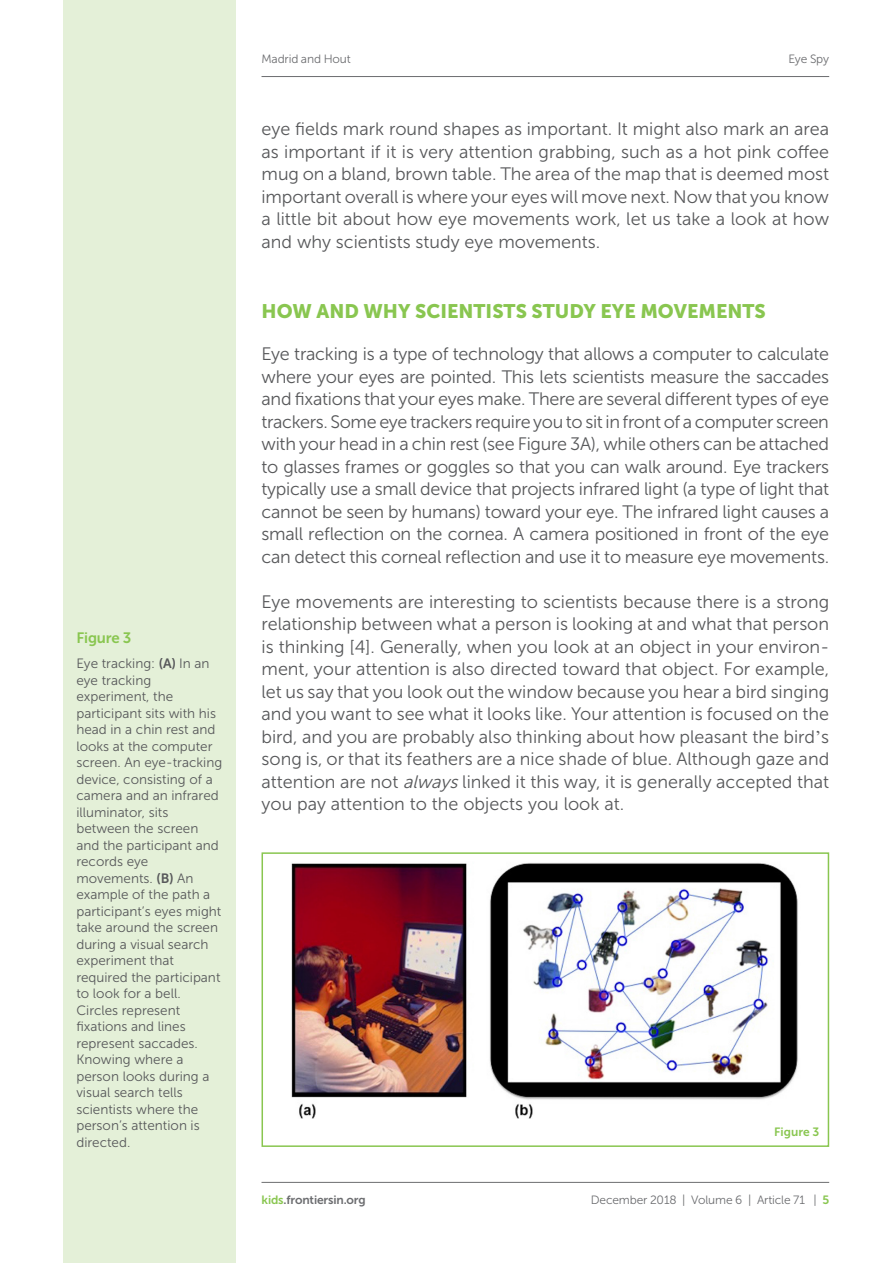
<style>
.page{position:relative;width:893px;height:1263px;background:#fff}
.page>*{position:absolute;margin:0;border:0;box-sizing:border-box;transform-origin:0 0}
.ART_kids_tx_title1{font:19.5px "Museo Sans 900";color:#89c650}
.ART_kids_tx{font:18px/22.5px "Museo Sans 300";color:#57585a;text-align:justify}
.ART_kids_title5{font:15px "Museo Sans 700";letter-spacing:-.01em;color:#89c650}
.REF_kids_tx_2{font:13.5px/16.5px "Museo Sans 300";color:#57585a}
.t1{font:12px "Museo Sans 300";letter-spacing:-.015em;color:#6c6d70}
.t2{font:12px "Museo Sans 700";letter-spacing:-.01em;color:#6c6d70}
.t3{font:12px "Museo Sans 700";color:#89c650}
.s1{font-family:"Museo Sans 700"}
.s2{font-family:"Times New Roman"}
.s3{font-style:italic}
.s4{color:#89c650}
.s5{font-family:"Museo Sans 700";color:#89c650}
</style>
<div class="page">
<hr style="left:261px;top:76px;width:568px;height:1px;background:#6c6d70">
<div style="left:64px;top:0;width:172px;height:1263px;background:#e4f0d8"></div>
<hr style="left:261px;top:1182px;width:568px;height:1px;background:#6c6d70">
<div style="left:261px;top:852px;width:568px;height:295px;background:#fff;border:2px solid #89c650"></div>
<img style="left:291px;top:863px;width:507px;height:255px">
<p class="ART_kids_title5" style="left:76px;top:629px;width:56px">Figure 3</p>
<p class="REF_kids_tx_2" style="left:76px;top:655px;width:147px">Eye tracking: <span class="s1">(A)</span> In an eye tracking experiment, the participant sits with his head in a chin rest and looks at the computer screen. An eye-tracking device, consisting of a camera and an infrared illuminator, sits between the screen and the participant and records eye movements. <span class="s1">(B)</span> An example of the path a participant’s eyes might take around the screen during a visual search experiment that required the participant to look for a bell.<br>Circles represent fixations and lines represent saccades.<br>Knowing where a person looks during a visual search tells scientists where the person’s attention is directed.</p>
<p class="t1" style="left:261px;top:52px;width:91px">Madrid and Hout</p>
<p class="t1" style="left:788px;top:52px;width:42px">Eye Spy</p>
<p class="ART_kids_tx" style="left:261px;top:118px;width:569px">eye fields mark round shapes as important. It might also mark an area as important if it is very attention grabbing, such as a hot pink coffee mug on a bland, brown table. The area of the map that is deemed most important overall is where your eyes will move next. Now that you know a little bit about how eye movements work, let us take a look at how and why scientists study eye movements.</p>
<p class="ART_kids_tx_title1" style="left:261px;top:300px;width:506px">HOW AND WHY SCIENTISTS STUDY EYE MOVEMENTS</p>
<p class="ART_kids_tx" style="left:261px;top:343px;width:569px">Eye tracking is a type of technology that allows a computer to calculate where your eyes are pointed. This lets scientists measure the saccades and fixations that your eyes make. There are several different types of eye trackers. Some eye trackers require you to sit in front of a computer screen with your head in a chin rest (see Figure 3A), while others can be attached to glasses frames or goggles so that you can walk around. Eye trackers typically use a small device that projects infrared light (a type of light that cannot be seen by humans) toward your eye. The infrared light causes a small reflection on the cornea. A camera positioned in front of the eye can detect this corneal reflection and use it to measure eye movements.</p>
<p class="ART_kids_tx" style="left:261px;top:590px;width:569px">Eye movements are interesting to scientists because there is a strong relationship between what a person is looking at and what that person is thinking [4]. Generally, when you look at an object in your environ&shy;ment, your attention is also directed toward that object. For example, let us say that you look out the window because you hear a bird singing and you want to see what it looks like. Your attention is focused on the bird, and you are probably also thinking about how pleasant the bird<span class="s2">’</span>s song is, or that its feathers are a nice shade of blue. Although gaze and attention are not <span class="s3">always</span>linked it this way, it is generally accepted that you pay attention to the objects you look at.</p>
<p class="t3" style="left:774px;top:1125px;width:47px">Figure 3</p>
<p class="t2" style="left:261px;top:1193px;width:106px"><span class="s4">kids</span>.frontiersin.org</p>
<p class="t1" style="left:591px;top:1193px;width:240px">December 2018 | Volume 6 | Article 71 | <span class="s5">5</span></p>
</div>
